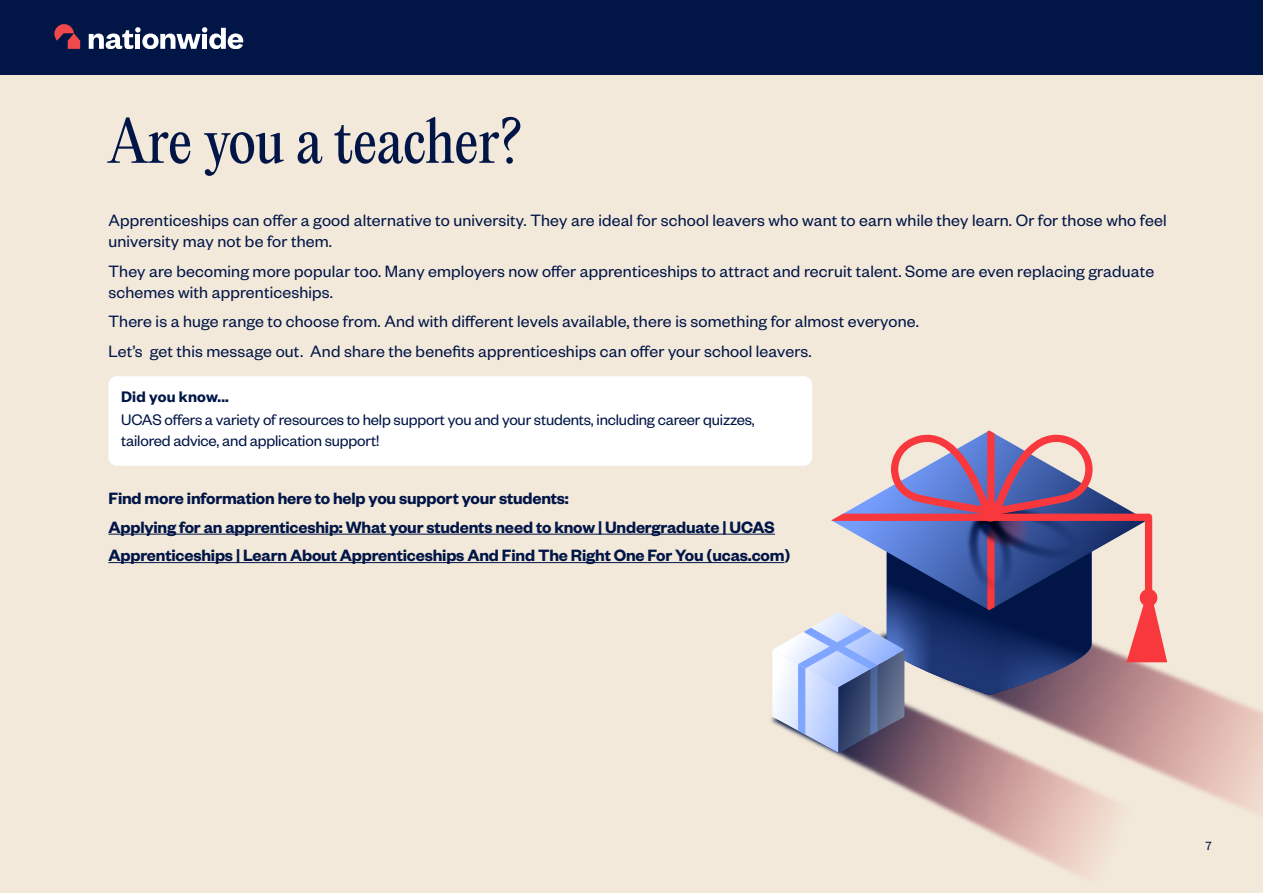
<style>
.page{position:relative;width:1263px;height:893px;background:#fff}
.page>*{position:absolute;margin:0;border:0;box-sizing:border-box;transform-origin:0 0}
.t1{font:55.95px "Editorial New";letter-spacing:-.015em;color:#011546}
.t2{font:18px/21px "Founders Grotesk";letter-spacing:.01em;color:#011546}
.t3{font:600 18px "Founders Grotesk";letter-spacing:-.01em;color:#011546}
.t4{font:16.8px/21px "Founders Grotesk";letter-spacing:-.01em;color:#011546}
.t5{font:600 16.8px "Founders Grotesk";letter-spacing:.01em;color:#011546}
.t6{font:13.05px "Founders Grotesk";color:#011546}
</style>
<div class="page">
<div style="left:0;top:70px;width:1263px;height:823px;background:#f2e9db"></div>
<img style="left:771px;top:682px;width:492px;height:194px">
<svg style="left:772px;top:431px;width:395px;height:322px"></svg>
<div style="left:0;top:0;width:1263px;height:74px;background:#011546"></div>
<svg style="left:54px;top:24px;width:26px;height:25px"></svg>
<svg style="left:89px;top:27px;width:154px;height:22px"></svg>
<hr style="left:108px;top:534px;width:667px;height:1px;background:#011546">
<hr style="left:108px;top:562px;width:676px;height:1px;background:#011546">
<div style="left:108px;top:376px;width:704px;height:90px;background:#fff;border-radius:9px"></div>
<p class="t1" style="left:108px;top:103px;width:415px">Are you a teacher?</p>
<p class="t2" style="left:108px;top:209px;width:1060px">Apprenticeships can offer a good alternative to university. They are ideal for school leavers who want to earn while they learn. Or for those who feel university may not be for them.</p>
<p class="t2" style="left:108px;top:260px;width:1047px">They are becoming more popular too. Many employers now offer apprenticeships to attract and recruit talent. Some are even replacing graduate schemes with apprenticeships.</p>
<p class="t2" style="left:108px;top:310px;width:812px">There is a huge range to choose from. And with different levels available, there is something for almost everyone.</p>
<p class="t2" style="left:108px;top:340px;width:705px">Let’s get this message out. And share the benefits apprenticeships can offer your school leavers.</p>
<p class="t5" style="left:121px;top:386px;width:109px">Did you know...</p>
<p class="t4" style="left:121px;top:408px;width:635px">UCAS offers a variety of resources to help support you and your students, including career quizzes, tailored advice, and application support!</p>
<p class="t3" style="left:108px;top:487px;width:462px">Find more information here to help you support your students:</p>
<p class="t3" style="left:108px;top:516px;width:668px">Applying for an apprenticeship: What your students need to know | Undergraduate | UCAS</p>
<p class="t3" style="left:108px;top:544px;width:683px">Apprenticeships | Learn About Apprenticeships And Find The Right One For You (ucas.com)</p>
<p class="t6" style="left:1205px;top:838px;width:8px">7</p>
</div>
